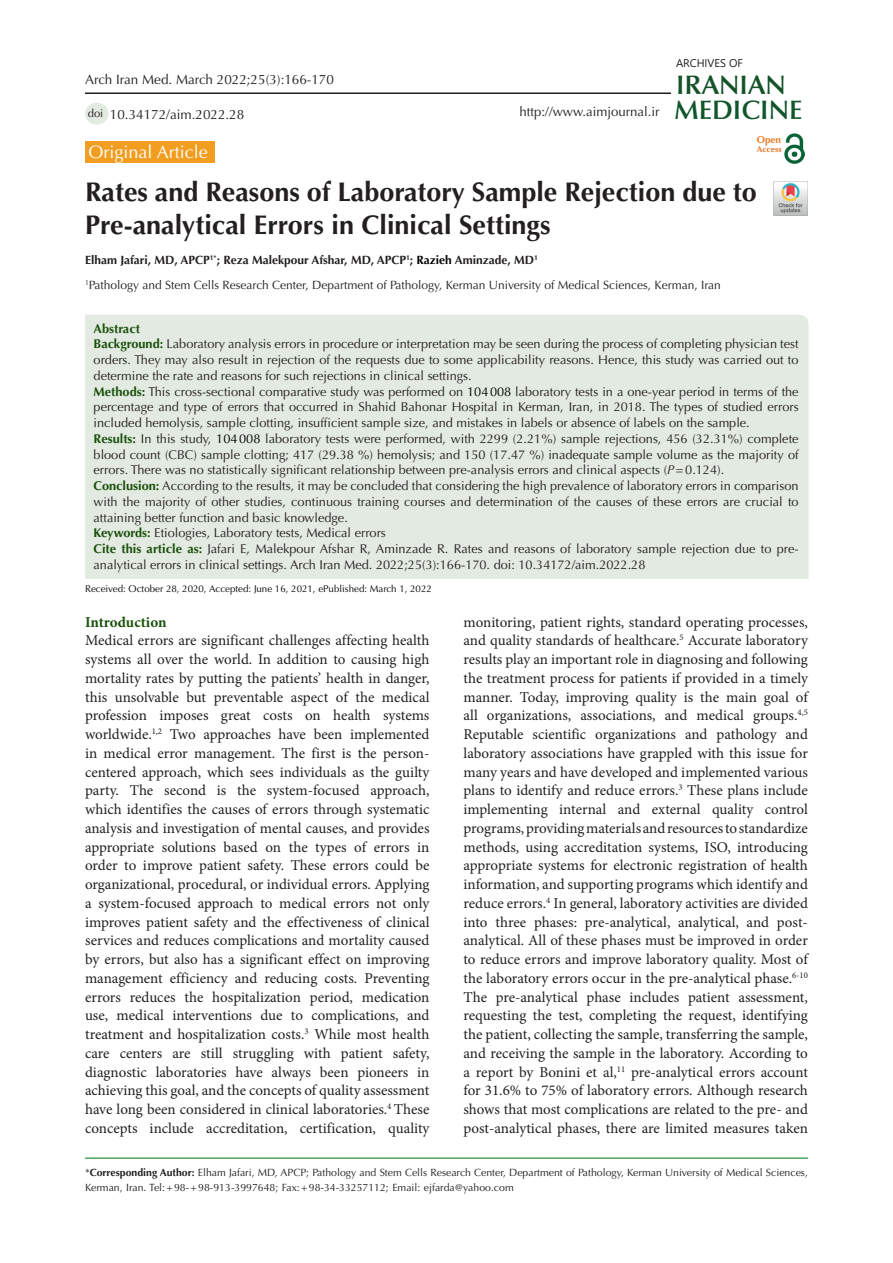
<style>
.page{position:relative;width:893px;height:1263px;background:#fff}
.page>*{position:absolute;margin:0;border:0;box-sizing:border-box;transform-origin:0 0}
.t1{font:700 27px/33px "Optima LT Std";color:#231f20}
.t2{font:600 26.85px "Optima LT Std";color:#11552a}
.t3{font:600 26.85px "Optima LT Std";color:#145228}
.t4{font:18px "Optima LT Std";color:#fff}
.t5{font:15px/18.8px "Minion Pro";color:#231f20;text-align:justify}
.t6{font:700 15px "Minion Pro";letter-spacing:-.005em;color:#19510a}
.t7{font:13.5px "Optima LT Std";color:#231f20}
.t8{font:13.2px "Optima LT Std";color:#231f20}
.t9{font:12.75px/15.8px "Optima LT Std";color:#231f20;text-align:justify}
.t10{font:700 12.75px "Optima LT Std";color:#19510a}
.t11{font:12px "Optima LT Std";color:#231f20}
.t12{font:700 12px "Optima LT Std";color:#231f20}
.t13{font:11.25px "Optima LT Std";color:#231f20}
.t14{font:11.1px "Segoe UI";color:#231f20}
.t15{font:10.5px/15px "Optima LT Std";color:#231f20}
.t16{font:700 9.9px "Optima LT Std";color:#ee7a23}
.t17{font:9.75px "Optima LT Std";color:#040503}
.t18{font:700 8.4px "Optima LT Std";color:#e67625}
.s1{color:#040503}
.s2{font-weight:700;color:#19510a}
.s3{color:#000}
.s4{font-style:italic}
.s5{font-weight:700;color:#19500a}
.s6{font-weight:700}
</style>
<div class="page">
<hr style="left:85px;top:1158px;width:723px;height:1px;background:#007513">
<div style="left:85px;top:141px;width:130px;height:22px;background:#f19d20"></div>
<div style="left:85px;top:315px;width:724px;height:264px;background:#e3eae2"></div>
<div style="left:85px;top:103px;width:23px;height:22px;background:#e3eae2;border-radius:50%"></div>
<hr style="left:85px;top:92px;width:586px;height:2px;background:#231f20">
<img style="left:785px;top:133px;width:19px;height:31px">
<img style="left:774px;top:182px;width:34px;height:34px">
<p class="t7" style="left:85px;top:72px;width:250px">Arch Iran Med. March 2022;25(3):166-170</p>
<p class="t13" style="left:88px;top:106px;width:17px">doi</p>
<p class="t7" style="left:110px;top:106px;width:136px">10.34172/aim.2022.28</p>
<p class="t8" style="left:520px;top:104px;width:141px">http://www.aimjournal.ir</p>
<p class="t14" style="left:676px;top:52px;width:68px">ARCHIVES OF</p>
<p class="t3" style="left:676px;top:69px;width:111px">IRANIAN</p>
<p class="t2" style="left:674px;top:94px;width:130px">MEDICINE</p>
<p class="t16" style="left:757px;top:134px;width:26px">Open</p>
<p class="t18" style="left:757px;top:144px;width:26px">Access</p>
<p class="t4" style="left:89px;top:141px;width:121px">Original Article</p>
<p class="t1" style="left:85px;top:176px;width:673px">Rates and Reasons of Laboratory Sample Rejection due to<br>Pre-analytical Errors in Clinical Settings</p>
<p class="t12" style="left:85px;top:253px;width:454px">Elham Jafari, MD, APCP<sup>1*</sup>; Reza Malekpour Afshar, MD, APCP<sup>1</sup>; <span class="s1">Razieh</span> Aminzade, MD<sup>1</sup></p>
<p class="t11" style="left:85px;top:278px;width:637px"><sup>1</sup>Pathology and Stem Cells Research Center, Department of Pathology, Kerman University of Medical Sciences, Kerman, Iran</p>
<p class="t10" style="left:94px;top:321px;width:48px">Abstract</p>
<p class="t9" style="left:94px;top:336px;width:706px"><span class="s2">Background:</span> Laboratory analysis errors in procedure or interpretation may be seen during the process of completing physician test orders. They may also result in rejection of the requests due to some applicability reasons. Hence, this study was carried out to determine the rate and reasons for such rejections in clinical settings.</p>
<p class="t9" style="left:94px;top:383px;width:707px"><span class="s2">Methods:</span> This cross-sectional comparative study was performed on <span class="s3">104008</span> laboratory tests in a one-year period in terms of the percentage and type of errors that occurred in Shahid Bahonar Hospital in Kerman, Iran, in 2018. The types of studied errors included hemolysis, sample clotting, insufficient sample size, and mistakes in labels or absence of labels on the sample.</p>
<p class="t9" style="left:94px;top:431px;width:706px"><span class="s2">Results:</span> In this study, <span class="s3">104008</span> laboratory tests were performed, with 2299 (2.21%) sample rejections, 456 (32.31%) complete blood count (CBC) sample clotting; 417 (29.38 %) hemolysis; and 150 (17.47 %) inadequate sample volume as the majority of errors. There was no statistically significant relationship between pre-analysis errors and clinical aspects (<span class="s4">P</span>=0.124).</p>
<p class="t9" style="left:94px;top:478px;width:706px"><span class="s2">Conclusion:</span> According to the results, it may be concluded that considering the high prevalence of laboratory errors in comparison with the majority of other studies, continuous training courses and determination of the causes of these errors are crucial to attaining better function and basic knowledge.</p>
<p class="t9" style="left:94px;top:525px;width:294px"><span class="s2">Keywords:</span> Etiologies, Laboratory tests, Medical errors</p>
<p class="t9" style="left:94px;top:541px;width:707px"><span class="s5">Cite this article as:</span> Jafari E, Malekpour Afshar R, Aminzade R. Rates and reasons of laboratory sample rejection due to pre&shy;analytical errors in clinical settings. Arch Iran Med. 2022;25(3):166-170. doi: 10.34172/aim.2022.28</p>
<p class="t17" style="left:85px;top:583px;width:348px">Received: October 28, 2020, Accepted: June 16, 2021, ePublished: March 1, 2022</p>
<p class="t6" style="left:85px;top:611px;width:83px">Introduction</p>
<p class="t5" style="left:85px;top:631px;width:346px">Medical errors are significant challenges affecting health systems all over the world. In addition to causing high mortality rates by putting the patients’ health in danger, this unsolvable but preventable aspect of the medical profession imposes great costs on health systems worldwide.<sup>1,2</sup> Two approaches have been implemented in medical error management. The first is the person&shy;centered approach, which sees individuals as the guilty party. The second is the system-focused approach, which identifies the causes of errors through systematic analysis and investigation of mental causes, and provides appropriate solutions based on the types of errors in order to improve patient safety. These errors could be organizational, procedural, or individual errors. Applying a system-focused approach to medical errors not only improves patient safety and the effectiveness of clinical services and reduces complications and mortality caused by errors, but also has a significant effect on improving management efficiency and reducing costs. Preventing errors reduces the hospitalization period, medication use, medical interventions due to complications, and treatment and hospitalization costs.<sup>3</sup> While most health care centers are still struggling with patient safety, diagnostic laboratories have always been pioneers in achieving this goal, and the concepts of quality assessment have long been considered in clinical laboratories.<sup>4</sup> These concepts include accreditation, certification, quality</p>
<p class="t5" style="left:463px;top:612px;width:346px">monitoring, patient rights, standard operating processes, and quality standards of healthcare.<sup>5</sup> Accurate laboratory results play an important role in diagnosing and following the treatment process for patients if provided in a timely manner. Today, improving quality is the main goal of all organizations, associations, and medical groups.<sup>4,5<br></sup>Reputable scientific organizations and pathology and laboratory associations have grappled with this issue for many years and have developed and implemented various plans to identify and reduce errors.<sup>3</sup> These plans include implementing internal and external quality control programs, providing materials and resources to standardize methods, using accreditation systems, ISO, introducing appropriate systems for electronic registration of health information, and supporting programs which identify and reduce errors.<sup>4</sup> In general, laboratory activities are divided into three phases: pre-analytical, analytical, and post&shy;analytical. All of these phases must be improved in order to reduce errors and improve laboratory quality. Most of the laboratory errors occur in the pre-analytical phase.<sup>6-10<br></sup>The pre-analytical phase includes patient assessment, requesting the test, completing the request, identifying the patient, collecting the sample, transferring the sample, and receiving the sample in the laboratory. According to a report by Bonini et al,<sup>11</sup> pre-analytical errors account for 31.6% to 75% of laboratory errors. Although research shows that most complications are related to the pre- and post-analytical phases, there are limited measures taken</p>
<p class="t15" style="left:85px;top:1165px;width:724px">*<span class="s6">Corresponding Author:</span> Elham Jafari, MD, APCP; Pathology and Stem Cells Research Center, Department of Pathology, Kerman University of Medical Sciences,<br>Kerman, Iran. Tel:+98-+98-913-3997648; Fax:+98-34-33257112; Email: ejfarda@yahoo.com</p>
</div>
